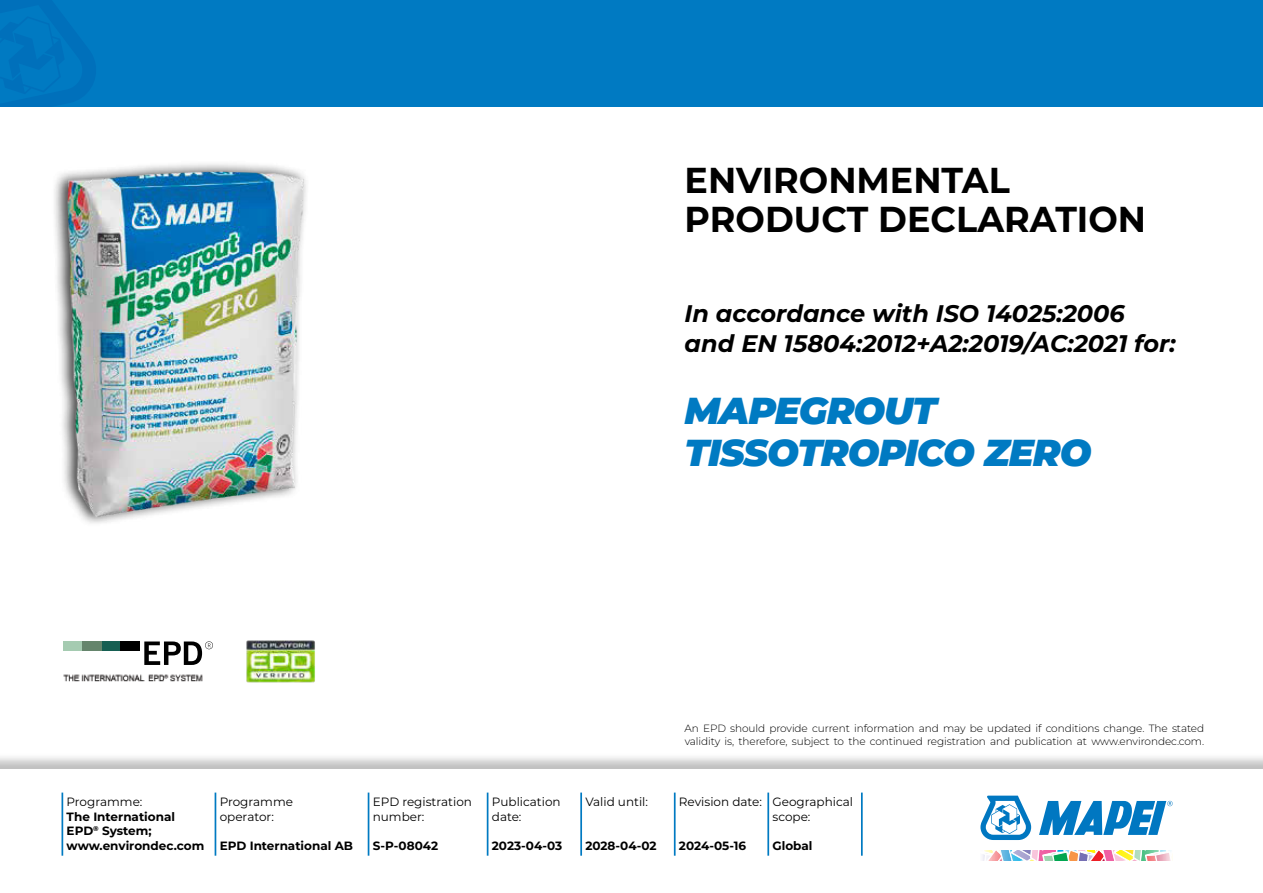
<style>
.page{position:relative;width:1263px;height:893px;background:#fff}
.page>*{position:absolute;margin:0;border:0;box-sizing:border-box;transform-origin:0 0}
.t1{font:italic 900 37.5px/42px "Montserrat";letter-spacing:-.03em;color:#007ac2}
.t2{font:700 36px/39px "Montserrat";color:#000}
.t3{font:italic 700 24px/30px "Montserrat";color:#000}
.t4{font:12px/14.4px "Montserrat";color:#000}
.t5{font:700 12px/14.4px "Montserrat";color:#000}
.t6{font:300 10.5px/12.6px "Montserrat";letter-spacing:-.01em;color:#000}
</style>
<div class="page">
<div style="left:0;top:0;width:1263px;height:106px;background:#007ac2"></div>
<svg style="left:0;top:757px;width:1263px;height:12px;background:#d4d4d4"></svg>
<hr style="left:62px;top:793px;width:1px;height:63px;background:#007ac2">
<hr style="left:215px;top:793px;width:1px;height:63px;background:#007ac2">
<hr style="left:368px;top:793px;width:1px;height:63px;background:#007ac2">
<hr style="left:487px;top:793px;width:1px;height:63px;background:#007ac2">
<hr style="left:580px;top:793px;width:2px;height:63px;background:#007ac2">
<hr style="left:674px;top:793px;width:2px;height:63px;background:#007ac2">
<hr style="left:767px;top:793px;width:2px;height:63px;background:#007ac2">
<hr style="left:861px;top:793px;width:2px;height:63px;background:#007ac2">
<svg style="left:982px;top:850px;width:191px;height:11px"></svg>
<svg style="left:980px;top:796px;width:51px;height:44px"></svg>
<svg style="left:1039px;top:801px;width:133px;height:34px"></svg>
<img style="left:63px;top:674px;width:140px;height:8px">
<div style="left:101px;top:642px;width:19px;height:9px;background:#165f52"></div>
<div style="left:82px;top:642px;width:19px;height:9px;background:#65856c"></div>
<div style="left:63px;top:642px;width:19px;height:9px;background:#a5cbb1"></div>
<div style="left:120px;top:642px;width:19px;height:9px;background:#000"></div>
<svg style="left:144px;top:641px;width:69px;height:24px"></svg>
<img style="left:246px;top:640px;width:69px;height:43px">
<img style="left:0;top:106px;width:330px;height:414px">
<h2 class="t2" style="left:685px;top:159px;width:463px">ENVIRONMENTAL<br>PRODUCT DECLARATION</h2>
<h3 class="t3" style="left:685px;top:297px;width:493px">In accordance with ISO 14025:2006 and EN 15804:2012+A2:2019/AC:2021 for:</h3>
<h1 class="t1" style="left:685px;top:388px;width:408px">MAPEGROUT<br>TISSOTROPICO ZERO</h1>
<p class="t4" style="left:67px;top:794px;width:77px">Programme:</p>
<p class="t5" style="left:67px;top:809px;width:139px">The International<br>EPD<sup>®</sup> System; www.environdec.com</p>
<p class="t4" style="left:220px;top:794px;width:75px">Programme operator:</p>
<p class="t5" style="left:220px;top:838px;width:135px">EPD International AB</p>
<p class="t4" style="left:373px;top:794px;width:101px">EPD registration number:</p>
<p class="t5" style="left:373px;top:838px;width:67px">S-P-08042</p>
<p class="t4" style="left:492px;top:794px;width:70px">Publication date:</p>
<p class="t5" style="left:492px;top:838px;width:72px">2023-04-03</p>
<p class="t4" style="left:585px;top:794px;width:64px">Valid until:</p>
<p class="t5" style="left:585px;top:838px;width:73px">2028-04-02</p>
<p class="t6" style="left:685px;top:722px;width:521px">An EPD should provide current information and may be updated if conditions change. The stated validity is, therefore, subject to the continued registration and publication at www.environdec.com.</p>
<p class="t4" style="left:679px;top:794px;width:85px">Revision date:</p>
<p class="t5" style="left:679px;top:838px;width:69px">2024-05-16</p>
<p class="t4" style="left:772px;top:794px;width:82px">Geographical scope:</p>
<p class="t5" style="left:772px;top:838px;width:41px">Global</p>
</div>
